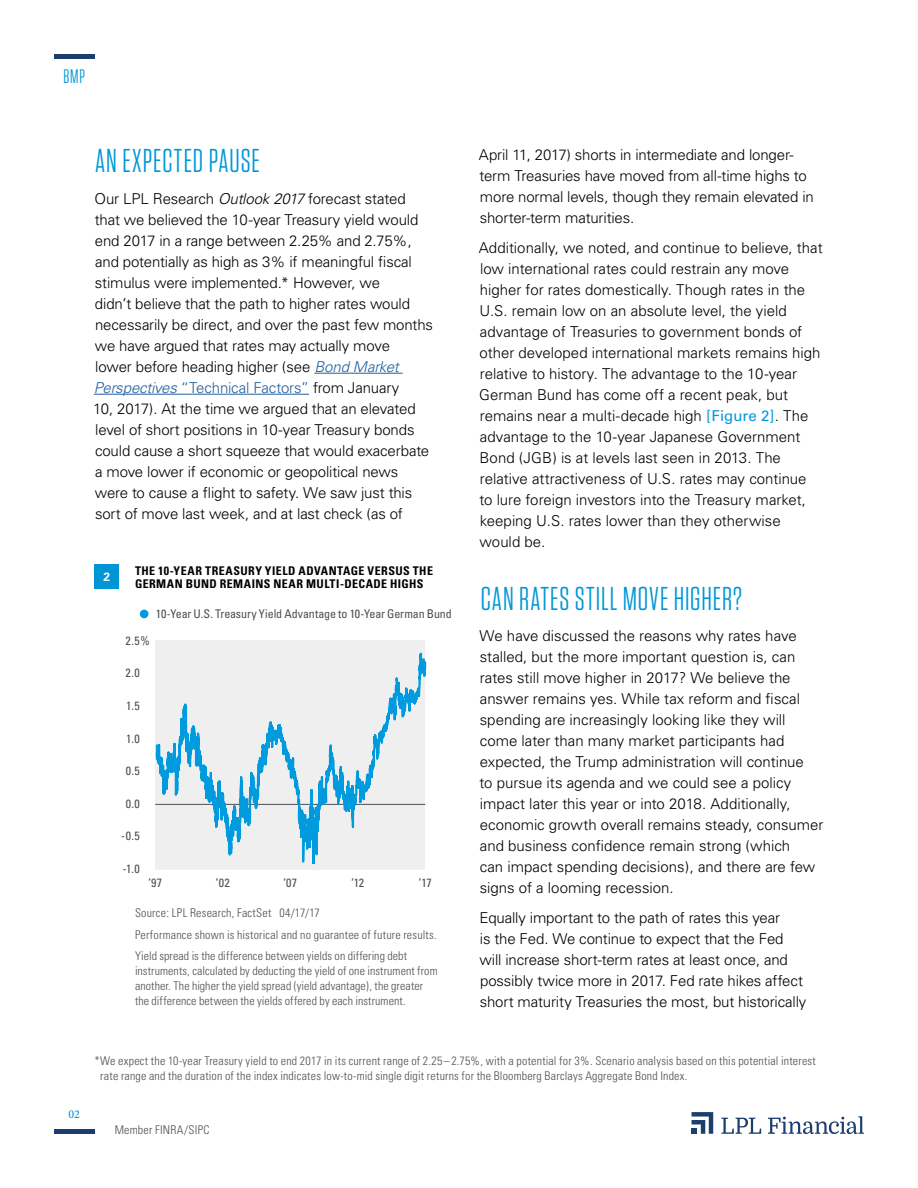
<style>
.page{position:relative;width:918px;height:1188px;background:#fff}
.page>*{position:absolute;margin:0;border:0;box-sizing:border-box;transform-origin:0 0}
.t1{font:33px "Tungsten Narrow";letter-spacing:.03em;color:#0098d8}
.t2{font:19.5px "Tungsten Narrow";color:#0098d8}
.t3{font:300 15px/21px "Univers";letter-spacing:-.005em;color:#000}
.t4{font:300 condensed 12px/15px "Univers";letter-spacing:.015em;color:#4b4f54}
.t5{font:condensed 12px "Univers";letter-spacing:-.01em;color:#4b4f54}
.t6{font:700 condensed 12px/13.5px "Univers";letter-spacing:.035em;color:#000}
.t7{font:500 12px "Minion Pro";color:#0098d8}
.t8{font:700 12px "Univers";color:#fff}
.s1{font-style:italic}
.s2{font-style:italic;color:#215e9e}
.s3{color:#215e9e}
.s4{font-weight:400;color:#0098d8}
</style>
<div class="page">
<hr style="left:54px;top:1130px;width:40px;height:4px;background:#1b3e6f">
<hr style="left:54px;top:54px;width:40px;height:4px;background:#1b3e6f">
<svg style="left:692px;top:1112px;width:21px;height:22px"></svg>
<svg style="left:721px;top:1118px;width:40px;height:16px"></svg>
<svg style="left:768px;top:1116px;width:96px;height:18px"></svg>
<hr style="left:314px;top:373px;width:89px;height:1px;background:#215e9e">
<hr style="left:94px;top:394px;width:215px;height:1px;background:#215e9e">
<div style="left:94px;top:565px;width:25px;height:24px;background:#0096d6"></div>
<div style="left:140px;top:610px;width:9px;height:8px;background:#009bde;border-radius:50%"></div>
<svg style="left:155px;top:640px;width:272px;height:230px"></svg>
<h2 class="t2" style="left:63px;top:67px;width:23px">BMP</h2>
<h1 class="t1" style="left:95px;top:144px;width:166px">AN EXPECTED PAUSE</h1>
<p class="t3" style="left:93px;top:188px;width:341px">Our LPL Research <span class="s1">Outlook 2017</span> forecast stated that we believed the 10-year Treasury yield would end 2017 in a range between 2.25% and 2.75%, and potentially as high as 3% if meaningful fiscal stimulus were implemented.* However, we<br>didn’t believe that the path to higher rates would necessarily be direct, and over the past few months we have argued that rates may actually move<br>lower before heading higher (see <span class="s2">Bond Market Perspectives</span> <span class="s3">“Technical Factors”</span> from January<br>10, 2017). At the time we argued that an elevated level of short positions in 10-year Treasury bonds could cause a short squeeze that would exacerbate a move lower if economic or geopolitical news were to cause a flight to safety. We saw just this sort of move last week, and at last check (as of</p>
<p class="t8" style="left:103px;top:570px;width:8px">2</p>
<p class="t6" style="left:135px;top:564px;width:300px">THE 10-YEAR TREASURY YIELD ADVANTAGE VERSUS THE<br>GERMAN BUND REMAINS NEAR MULTI-DECADE HIGHS</p>
<p class="t5" style="left:156px;top:606px;width:297px">10-Year U.S. Treasury Yield Advantage to 10-Year German Bund</p>
<p class="t5" style="left:126px;top:633px;width:26px">2.5%</p>
<p class="t5" style="left:126px;top:665px;width:16px">2.0</p>
<p class="t5" style="left:126px;top:698px;width:15px">1.5</p>
<p class="t5" style="left:126px;top:731px;width:15px">1.0</p>
<p class="t5" style="left:126px;top:763px;width:16px">0.5</p>
<p class="t5" style="left:126px;top:796px;width:16px">0.0</p>
<p class="t5" style="left:121px;top:829px;width:20px">-0.5</p>
<p class="t5" style="left:123px;top:861px;width:19px">-1.0</p>
<p class="t5" style="left:148px;top:875px;width:15px">’97</p>
<p class="t5" style="left:216px;top:875px;width:15px">’02</p>
<p class="t5" style="left:283px;top:875px;width:15px">’07</p>
<p class="t5" style="left:351px;top:875px;width:14px">’12</p>
<p class="t5" style="left:419px;top:875px;width:15px">’17</p>
<p class="t4" style="left:135px;top:902px;width:303px;line-height:21.8px">Source: LPL Research, FactSet 04/17/17<br>Performance shown is historical and no guarantee of future results.<br>Yield spread is the difference between yields on differing debt</p>
<p class="t4" style="left:135px;top:964px;width:304px">instruments, calculated by deducting the yield of one instrument from another. The higher the yield spread (yield advantage), the greater the difference between the yields offered by each instrument.</p>
<p class="t3" style="left:479px;top:145px;width:337px">April 11, 2017) shorts in intermediate and longer&shy;term Treasuries have moved from all-time highs to more normal levels, though they remain elevated in shorter-term maturities.</p>
<p class="t3" style="left:479px;top:238px;width:345px">Additionally, we noted, and continue to believe, that low international rates could restrain any move higher for rates domestically. Though rates in the U.S. remain low on an absolute level, the yield advantage of Treasuries to government bonds of other developed international markets remains high relative to history. The advantage to the 10-year German Bund has come off a recent peak, but remains near a multi-decade high <span class="s4">[Figure 2]</span>. The advantage to the 10-year Japanese Government Bond (JGB) is at levels last seen in 2013. The relative attractiveness of U.S. rates may continue<br>to lure foreign investors into the Treasury market, keeping U.S. rates lower than they otherwise would be.</p>
<h1 class="t1" style="left:481px;top:582px;width:263px">CAN RATES STILL MOVE HIGHER?</h1>
<p class="t3" style="left:479px;top:626px;width:346px">We have discussed the reasons why rates have stalled, but the more important question is, can rates still move higher in 2017? We believe the answer remains yes. While tax reform and fiscal spending are increasingly looking like they will come later than many market participants had expected, the Trump administration will continue<br>to pursue its agenda and we could see a policy impact later this year or into 2018. Additionally, economic growth overall remains steady, consumer and business confidence remain strong (which<br>can impact spending decisions), and there are few signs of a looming recession.</p>
<p class="t3" style="left:480px;top:908px;width:328px">Equally important to the path of rates this year<br>is the Fed. We continue to expect that the Fed will increase short-term rates at least once, and possibly twice more in 2017. Fed rate hikes affect short maturity Treasuries the most, but historically</p>
<p class="t7" style="left:68px;top:1106px;width:13px">02</p>
<p class="t4" style="left:100px;top:1053px;width:717px;text-indent:-6px">*We expect the 10-year Treasury yield to end 2017 in its current range of 2.25–2.75%, with a potential for 3%. Scenario analysis based on this potential interest rate range and the duration of the index indicates low-to-mid single digit returns for the Bloomberg Barclays Aggregate Bond Index.</p>
<p class="t4" style="left:115px;top:1122px;width:96px">Member FINRA/SIPC</p>
</div>
